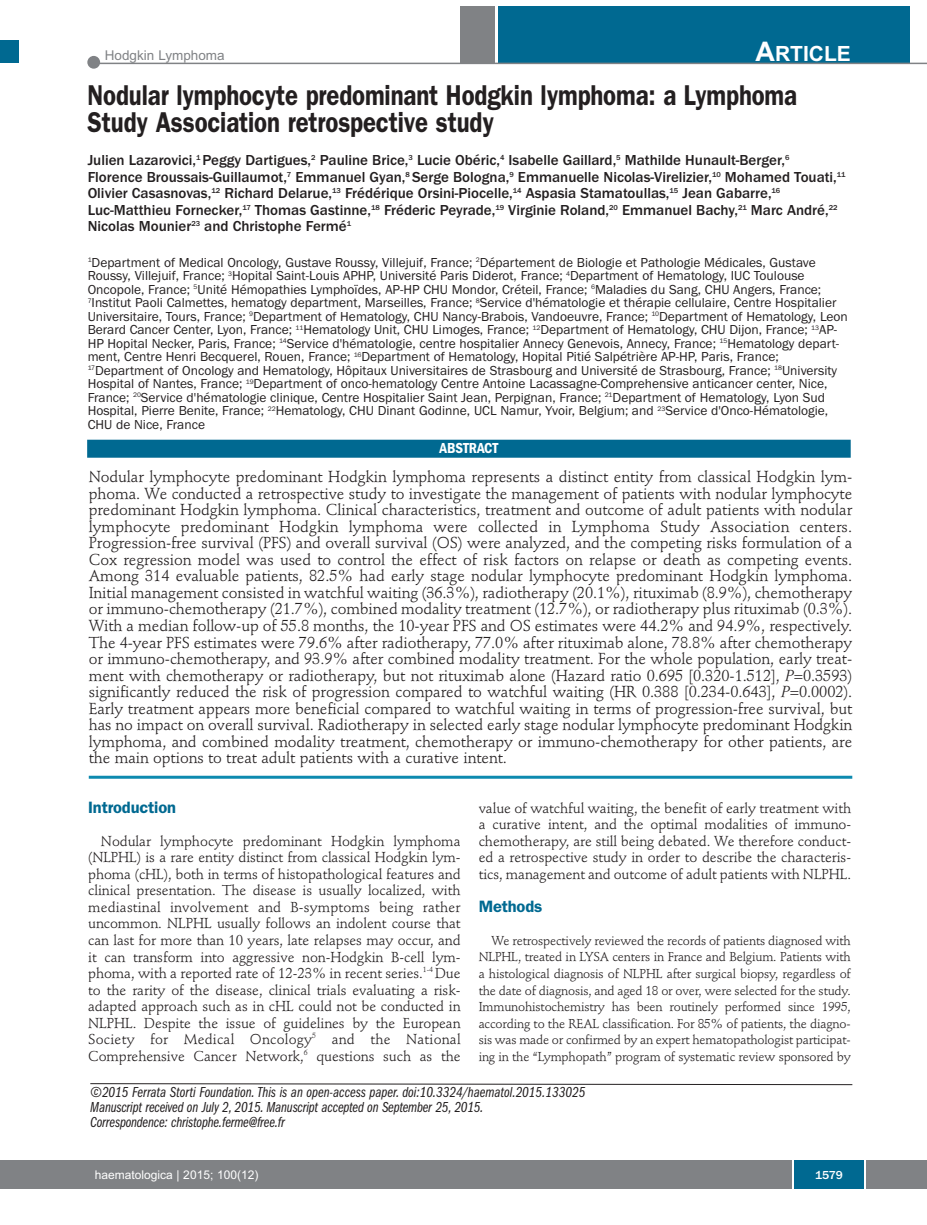
<style>
.page{position:relative;width:927px;height:1225px;background:#fff}
.page>*{position:absolute;margin:0;border:0;box-sizing:border-box;transform-origin:0 0}
.t1{font:600 28.8px/27px "Franklin Gothic";letter-spacing:-.005em;color:#231f20;scale:.83 1}
.t2{font:700 21px "Arial";color:#fff}
.t3{font:600 16.5px "Franklin Gothic";letter-spacing:-.01em;color:#006991}
.t4{font:15.75px/16.5px "Stempel Schneidler";letter-spacing:-.005em;color:#231f20;text-align:justify}
.t5{font:500 15px/16.5px "Franklin Gothic";color:#231f20}
.t6{font:15px/14.9px "Franklin Gothic Book Cmpr Ital";letter-spacing:-.01em;color:#231f20}
.t7{font:600 condensed 15px "Franklin Gothic";letter-spacing:-.005em;color:#fff}
.t8{font:14.25px/16.5px "Stempel Schneidler";letter-spacing:-.005em;color:#231f20;text-align:justify}
.t9{font:13.5px/13.5px "Franklin Gothic";color:#231f20}
.t10{font:13.5px "Arial";color:#808285}
.t11{font:12.75px/16.5px "Stempel Schneidler";letter-spacing:-.015em;color:#231f20;text-align:justify}
.t12{font:12px "Arial";color:#fff}
.t13{font:500 12px "Franklin Gothic";color:#fff}
.s1{font-size:27px}
.s2{font-style:italic}
</style>
<div class="page">
<div style="left:18px;top:1160px;width:909px;height:28px;background:#808285"></div>
<div style="left:498px;top:6px;width:412px;height:56px;background:#006991"></div>
<div style="left:460px;top:6px;width:34px;height:56px;background:#808285"></div>
<div style="left:87px;top:56px;width:13px;height:13px;background:#808285;border-radius:50%"></div>
<hr style="left:95px;top:63px;width:832px;height:1px;background:#808285">
<div style="left:794px;top:1160px;width:70px;height:28px;background:#006991"></div>
<hr style="left:792px;top:1160px;width:2px;height:28px;background:#fff">
<hr style="left:864px;top:1160px;width:2px;height:28px;background:#fff">
<div style="left:0;top:40px;width:19px;height:22px;background:#006991"></div>
<div style="left:0;top:1160px;width:18px;height:28px;background:#808285"></div>
<svg style="left:90px;top:1083px;width:763px;height:2px;background:#918f90"></svg>
<hr style="left:89px;top:775px;width:763px;height:3px;background:#0d8aaf">
<div style="left:87px;top:440px;width:764px;height:18px;background:#006991"></div>
<p class="t10" style="left:105px;top:47px;width:121px">Hodgkin Lymphoma</p>
<h2 class="t2" style="left:755px;top:42px;width:97px"><span class="s1">A</span>RTICLE</h2>
<h1 class="t1" style="left:88px;top:84px;width:856px">Nodular lymphocyte predominant Hodgkin lymphoma: a Lymphoma<br>Study Association retrospective study</h1>
<p class="t5" style="left:88px;top:152px;width:759px">Julien Lazarovici,<sup>1</sup> Peggy Dartigues,<sup>2</sup> Pauline Brice,<sup>3</sup> Lucie Obéric,<sup>4</sup> Isabelle Gaillard,<sup>5</sup> Mathilde Hunault-Berger,<sup>6<br></sup>Florence Broussais-Guillaumot,<sup>7</sup> Emmanuel Gyan,<sup>8</sup> Serge Bologna,<sup>9</sup> Emmanuelle Nicolas-Virelizier,<sup>10</sup> Mohamed Touati,<sup>11<br></sup>Olivier Casasnovas,<sup>12</sup> Richard Delarue,<sup>13</sup> Frédérique Orsini-Piocelle,<sup>14</sup> Aspasia Stamatoullas,<sup>15</sup> Jean Gabarre,<sup>16<br></sup>Luc-Matthieu Fornecker,<sup>17</sup> Thomas Gastinne,<sup>18</sup> Fréderic Peyrade,<sup>19</sup> Virginie Roland,<sup>20</sup> Emmanuel Bachy,<sup>21</sup> Marc André,<sup>22<br></sup>Nicolas Mounier<sup>23</sup> and Christophe Fermé<sup>1</sup></p>
<p class="t9" style="left:88px;top:255px;width:762px"><sup>1</sup>Department of Medical Oncology, Gustave Roussy, Villejuif, France; <sup>2</sup>Département de Biologie et Pathologie Médicales, Gustave Roussy, Villejuif, France; <sup>3</sup>Hopital Saint-Louis APHP, Université Paris Diderot, France; <sup>4</sup>Department of Hematology, IUC Toulouse Oncopole, France; <sup>5</sup>Unité Hémopathies Lymphoïdes, AP-HP CHU Mondor, Créteil, France; <sup>6</sup>Maladies du Sang, CHU Angers, France; <sup>7</sup>Institut Paoli Calmettes, hematogy department, Marseilles, France; <sup>8</sup>Service d'hématologie et thérapie cellulaire, Centre Hospitalier Universitaire, Tours, France; <sup>9</sup>Department of Hematology, CHU Nancy-Brabois, Vandoeuvre, France; <sup>10</sup>Department of Hematology, Leon Berard Cancer Center, Lyon, France; <sup>11</sup>Hematology Unit, CHU Limoges, France; <sup>12</sup>Department of Hematology, CHU Dijon, France; <sup>13</sup>AP-HP Hopital Necker, Paris, France; <sup>14</sup>Service d'hématologie, centre hospitalier Annecy Genevois, Annecy, France; <sup>15</sup>Hematology depart&shy;ment, Centre Henri Becquerel, Rouen, France; <sup>16</sup>Department of Hematology, Hopital Pitié Salpétrière AP-HP, Paris, France; <sup>17</sup>Department of Oncology and Hematology, Hôpitaux Universitaires de Strasbourg and Université de Strasbourg, France; <sup>18</sup>University Hospital of Nantes, France; <sup>19</sup>Department of onco-hematology Centre Antoine Lacassagne-Comprehensive anticancer center, Nice, France; <sup>20</sup>Service d'hématologie clinique, Centre Hospitalier Saint Jean, Perpignan, France; <sup>21</sup>Department of Hematology, Lyon Sud Hospital, Pierre Benite, France; <sup>22</sup>Hematology, CHU Dinant Godinne, UCL Namur, Yvoir, Belgium; and <sup>23</sup>Service d'Onco-Hématologie, CHU de Nice, France</p>
<p class="t7" style="left:440px;top:443px;width:60px">ABSTRACT</p>
<p class="t4" style="left:89px;top:470px;width:765px">Nodular lymphocyte predominant Hodgkin lymphoma represents a distinct entity from classical Hodgkin lym&shy;phoma. We conducted a retrospective study to investigate the management of patients with nodular lymphocyte predominant Hodgkin lymphoma. Clinical characteristics, treatment and outcome of adult patients with nodular lymphocyte predominant Hodgkin lymphoma were collected in Lymphoma Study Association centers.<br>Progression-free survival (PFS) and overall survival (OS) were analyzed, and the competing risks formulation of a Cox regression model was used to control the effect of risk factors on relapse or death as competing events.<br>Among 314 evaluable patients, 82.5% had early stage nodular lymphocyte predominant Hodgkin lymphoma.<br>Initial management consisted in watchful waiting (36.3%), radiotherapy (20.1%), rituximab (8.9%), chemotherapy or immuno-chemotherapy (21.7%), combined modality treatment (12.7%), or radiotherapy plus rituximab (0.3%).<br>With a median follow-up of 55.8 months, the 10-year PFS and OS estimates were 44.2% and 94.9%, respectively.<br>The 4-year PFS estimates were 79.6% after radiotherapy, 77.0% after rituximab alone, 78.8% after chemotherapy or immuno-chemotherapy, and 93.9% after combined modality treatment. For the whole population, early treat&shy;ment with chemotherapy or radiotherapy, but not rituximab alone (Hazard ratio 0.695 [0.320-1.512], <span class="s2">P</span>=0.3593) significantly reduced the risk of progression compared to watchful waiting (HR 0.388 [0.234-0.643], <span class="s2">P</span>=0.0002).<br>Early treatment appears more beneficial compared to watchful waiting in terms of progression-free survival, but has no impact on overall survival. Radiotherapy in selected early stage nodular lymphocyte predominant Hodgkin lymphoma, and combined modality treatment, chemotherapy or immuno-chemotherapy for other patients, are the main options to treat adult patients with a curative intent.</p>
<p class="t3" style="left:88px;top:801px;width:89px">Introduction</p>
<p class="t8" style="left:88px;top:834px;width:374px;text-indent:13px">Nodular lymphocyte predominant Hodgkin lymphoma (NLPHL) is a rare entity distinct from classical Hodgkin lym&shy;phoma (cHL), both in terms of histopathological features and clinical presentation. The disease is usually localized, with mediastinal involvement and B-symptoms being rather uncommon. NLPHL usually follows an indolent course that can last for more than 10 years, late relapses may occur, and it can transform into aggressive non-Hodgkin B-cell lym&shy;phoma, with a reported rate of 12-23% in recent series.<sup>1-4</sup> Due to the rarity of the disease, clinical trials evaluating a risk&shy;adapted approach such as in cHL could not be conducted in NLPHL. Despite the issue of guidelines by the European Society for Medical Oncology<sup>5</sup> and the National Comprehensive Cancer Network,<sup>6</sup> questions such as the</p>
<p class="t8" style="left:479px;top:801px;width:374px">value of watchful waiting, the benefit of early treatment with a curative intent, and the optimal modalities of immuno&shy;chemotherapy, are still being debated. We therefore conduct&shy;ed a retrospective study in order to describe the characteris&shy;tics, management and outcome of adult patients with NLPHL.</p>
<p class="t3" style="left:479px;top:900px;width:65px">Methods</p>
<p class="t11" style="left:479px;top:933px;width:374px;text-indent:13px">We retrospectively reviewed the records of patients diagnosed with NLPHL, treated in LYSA centers in France and Belgium. Patients with a histological diagnosis of NLPHL after surgical biopsy, regardless of the date of diagnosis, and aged 18 or over, were selected for the study.<br>Immunohistochemistry has been routinely performed since 1995, according to the REAL classification. For 85% of patients, the diagno&shy;sis was made or confirmed by an expert hematopathologist participat&shy;ing in the “Lymphopath” program of systematic review sponsored by</p>
<p class="t6" style="left:90px;top:1085px;width:497px">©2015 Ferrata Storti Foundation. This is an open-access paper. doi:10.3324/haematol.2015.133025<br>Manuscript received on July 2, 2015. Manuscript accepted on September 25, 2015.<br>Correspondence: christophe.ferme@free.fr</p>
<p class="t12" style="left:95px;top:1167px;width:165px">haematologica | 2015; 100(12)</p>
<p class="t13" style="left:815px;top:1167px;width:29px">1579</p>
</div>
